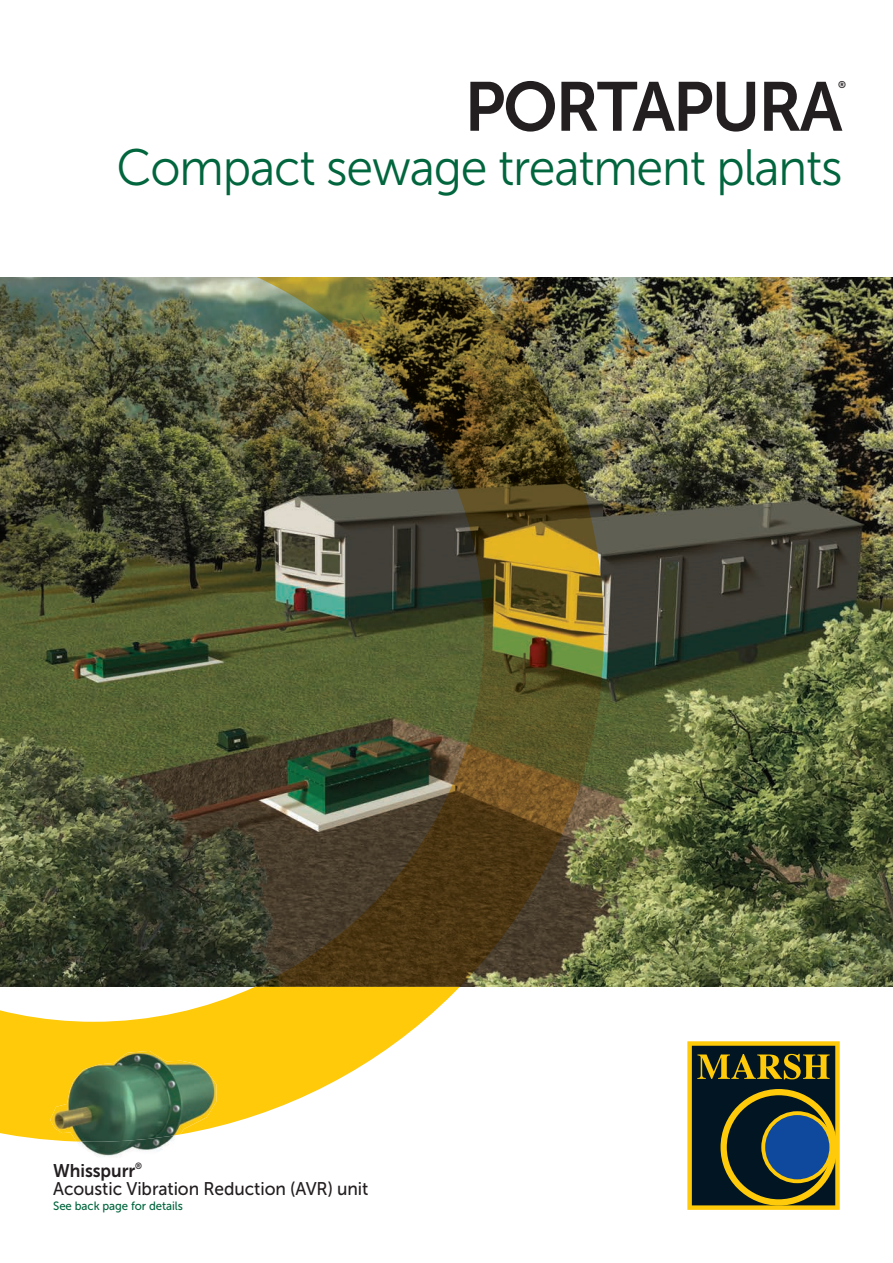
<style>
.page{position:relative;width:893px;height:1263px;background:#fff}
.page>*{position:absolute;margin:0;border:0;box-sizing:border-box;transform-origin:0 0}
.t1{font:69px "Museo Sans 700";letter-spacing:-.035em;color:#231f20}
.t2{font:51px "Museo Sans 300";letter-spacing:-.025em;color:#01653d;scale:.95 1}
.t3{font:18.3px "Museo Sans 500";letter-spacing:-.005em;color:#231f20;scale:.95 1}
.t4{font:18.3px "Museo Sans 700";letter-spacing:-.005em;color:#231f20;scale:.95 1}
.t5{font:12px "Museo Sans 500";letter-spacing:-.005em;color:#01653d;scale:.95 1}
.t6{font:9.75px "Museo Sans 700";color:#231f20}
</style>
<div class="page">
<img style="left:604px;top:277px;width:289px;height:709px">
<svg style="left:0;top:277px;width:460px;height:863px;background:#757342"></svg>
<img style="left:256px;top:277px;width:348px;height:709px">
<svg style="left:687px;top:1041px;width:153px;height:169px;background:#484e2d"></svg>
<img style="left:78px;top:1142px;width:91px;height:15px">
<img style="left:50px;top:1051px;width:166px;height:91px">
<h1 class="t1" style="left:464px;top:82px;width:380px">PORTAPURA</h1>
<h2 class="t2" style="left:117px;top:149px;width:766px">Compact sewage treatment plants</h2>
<p class="t6" style="left:838px;top:82px;width:9px">®</p>
<p class="t4" style="left:53px;top:1163px;width:95px">Whisspurr<sup>®</sup></p>
<p class="t3" style="left:53px;top:1182px;width:333px">Acoustic Vibration Reduction (AVR) unit</p>
<p class="t5" style="left:53px;top:1201px;width:138px">See back page for details</p>
</div>
